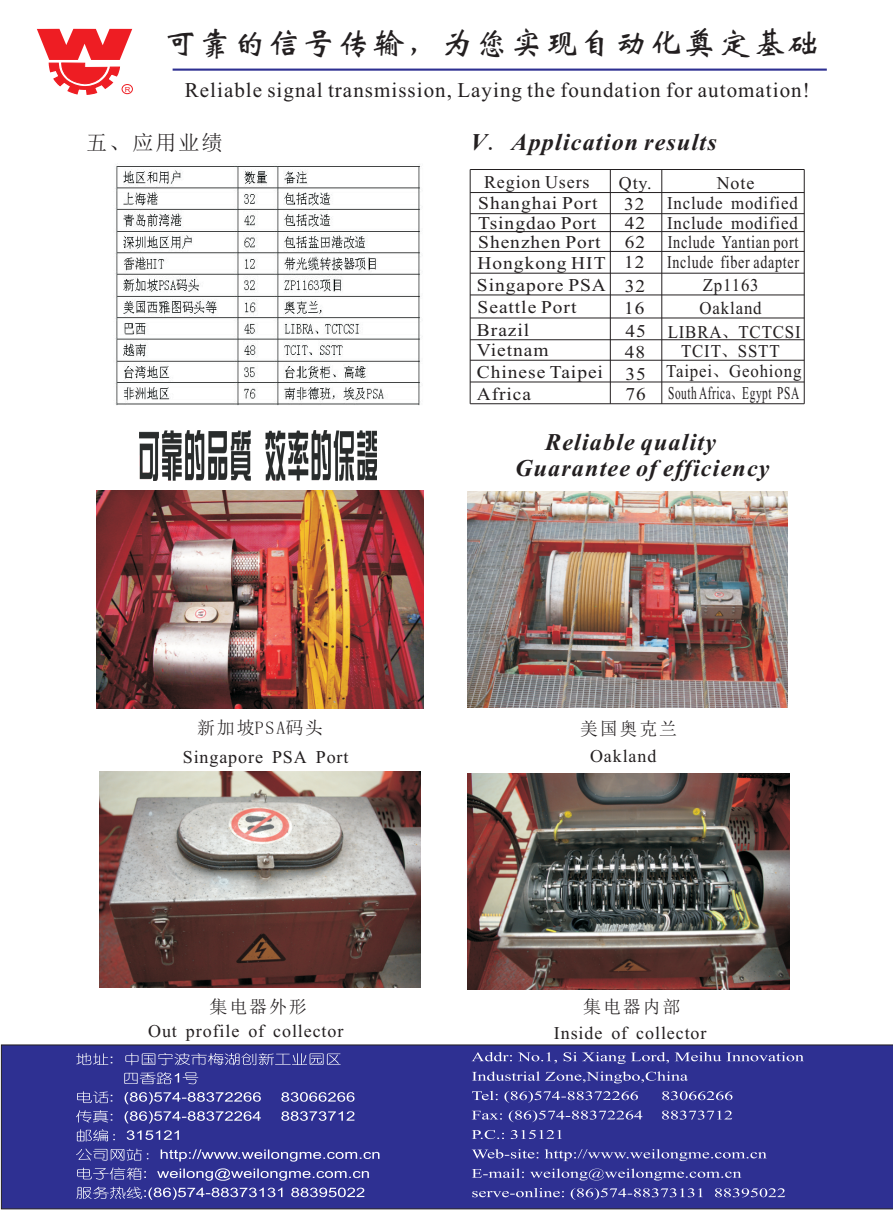
<style>
.page{position:relative;width:893px;height:1212px;background:#fff}
.page>*{position:absolute;margin:0;border:0;box-sizing:border-box;transform-origin:0 0}
.t1{font:33px "ST Xinwei";letter-spacing:.05em;color:#231f20}
.t2{font:italic 700 24px/26.5px "Times New Roman";letter-spacing:.05em;color:#231f20}
.t3{font:21px "Times New Roman";letter-spacing:.05em;color:#231f20}
.t4{font:21px "N Sim Sun";color:#231f20}
.t5{font:18px/21.6px "Times New Roman";letter-spacing:.05em;color:#231f20;scale:1.08 1}
.t6{font:18px/23.1px "Times New Roman";letter-spacing:.05em;color:#231f20;text-align:center;scale:.94 1}
.t7{font:18px "Times New Roman";letter-spacing:.05em;color:#231f20}
.t8{font:18px/20.5px "Times New Roman";letter-spacing:.05em;color:#231f20;scale:.79 1}
.t9{font:18px "Sim Sun";letter-spacing:.1em;color:#231f20}
.t10{font:6.9px "Arial";color:#ee1d23;scale:1.13 1}
.s1{font-family:"N Sim Sun";font-weight:400;font-style:normal}
.s2{font-family:"N Sim Sun"}
</style>
<div class="page">
<hr style="left:470px;top:169px;width:1px;height:235px;background:#231f20">
<hr style="left:610px;top:169px;width:1px;height:235px;background:#231f20">
<hr style="left:661px;top:169px;width:1px;height:235px;background:#231f20">
<hr style="left:804px;top:169px;width:1px;height:235px;background:#231f20">
<hr style="left:470px;top:403px;width:334px;height:1px;background:#231f20">
<hr style="left:470px;top:213px;width:334px;height:1px;background:#231f20">
<hr style="left:470px;top:192px;width:334px;height:1px;background:#231f20">
<hr style="left:470px;top:169px;width:334px;height:1px;background:#231f20">
<div style="left:1px;top:1044px;width:892px;height:165px;background:#2e3092"></div>
<hr style="left:173px;top:69px;width:654px;height:2px;background:#2e3092">
<img style="left:468px;top:492px;width:320px;height:216px">
<img style="left:467px;top:773px;width:323px;height:217px">
<img style="left:99px;top:772px;width:321px;height:215px">
<img style="left:96px;top:490px;width:327px;height:218px">
<img style="left:140px;top:431px;width:237px;height:50px">
<img style="left:115px;top:165px;width:306px;height:241px">
<hr style="left:470px;top:231px;width:334px;height:1px;background:#231f20">
<hr style="left:470px;top:251px;width:334px;height:1px;background:#231f20">
<hr style="left:470px;top:273px;width:334px;height:1px;background:#231f20">
<hr style="left:470px;top:295px;width:334px;height:1px;background:#231f20">
<hr style="left:470px;top:318px;width:334px;height:1px;background:#231f20">
<hr style="left:470px;top:339px;width:334px;height:1px;background:#231f20">
<hr style="left:470px;top:360px;width:334px;height:1px;background:#231f20">
<hr style="left:470px;top:382px;width:334px;height:1px;background:#231f20">
<svg style="left:37px;top:29px;width:95px;height:66px"></svg>
<div style="left:122px;top:84px;width:11px;height:10px;border:1px solid #ee1d23;border-radius:50%"></div>
<svg style="left:76px;top:1053px;width:279px;height:51px;background:#47499f"></svg>
<svg style="left:76px;top:1110px;width:303px;height:90px;background:#47489f"></svg>
<svg style="left:472px;top:1052px;width:332px;height:148px;background:#40429b"></svg>
<h1 class="t1" style="left:164px;top:27px;width:657px">可靠的信号传输，为您实现自动化奠定基础</h1>
<p class="t3" style="left:185px;top:82px;width:626px">Reliable signal transmission, Laying the foundation for automation!</p>
<h2 class="t2" style="left:470px;top:131px;width:248px">V<span class="s1">.</span> Application results</h2>
<p class="t7" style="left:484px;top:176px;width:107px">Region Users</p>
<p class="t7" style="left:619px;top:177px;width:35px">Qty.</p>
<p class="t7" style="left:717px;top:177px;width:39px">Note</p>
<p class="t5" style="left:478px;top:195px;width:115px;line-height:19.2px">Shanghai Port<br>Tsingdao Port<br>Shenzhen Port</p>
<p class="t5" style="left:477px;top:254px;width:121px;line-height:22.2px">Hongkong HIT<br>Singapore PSA<br>Seattle Port<br>Brazil</p>
<p class="t5" style="left:477px;top:341px;width:118px">Vietnam<br>Chinese Taipei<br>Africa</p>
<p class="t10" style="left:125px;top:87px;width:7px">R</p>
<p class="t4" style="left:86px;top:131px;width:138px">五、应用业绩</p>
<p class="t6" style="left:667px;top:194px;width:141px;line-height:20.5px;text-align:left">Include modified<br>Include modified</p>
<p class="t8" style="left:667px;top:233px;width:168px">Include Yantian port<br>Include fiber adapter</p>
<p class="t6" style="left:668px;top:276px;width:143px">Zp1163<br>Oakland<br>LIBRA<span class="s2">、</span>TCTCSI</p>
<p class="t6" style="left:666px;top:342px;width:145px;line-height:21.5px">TCIT<span class="s2">、</span>SSTT<br>Taipei<span class="s2">、</span>Geohiong<br>South Africa<span class="s2">、</span>Egypt PSA</p>
<h2 class="t2" style="left:515px;top:431px;width:256px;text-indent:30px">Reliable quality<br>Guarantee of efficiency</h2>
<p class="t5" style="left:624px;top:196px;width:21px;line-height:19.5px;text-align:justify">32<br>42<br>62<br>12</p>
<p class="t5" style="left:624px;top:277px;width:22px;text-align:justify">32<br>16<br>45<br>48<br>35<br>76</p>
<p class="t9" style="left:197px;top:718px;width:127px">新加坡PSA码头</p>
<p class="t9" style="left:580px;top:720px;width:99px">美国奥克兰</p>
<p class="t7" style="left:183px;top:751px;width:167px">Singapore PSA Port</p>
<p class="t7" style="left:590px;top:749px;width:68px">Oakland</p>
<p class="t9" style="left:210px;top:997px;width:99px">集电器外形</p>
<p class="t9" style="left:583px;top:998px;width:99px">集电器内部</p>
<p class="t7" style="left:148px;top:1025px;width:197px">Out profile of collector</p>
<p class="t7" style="left:554px;top:1026px;width:154px">Inside of collector</p>
</div>
